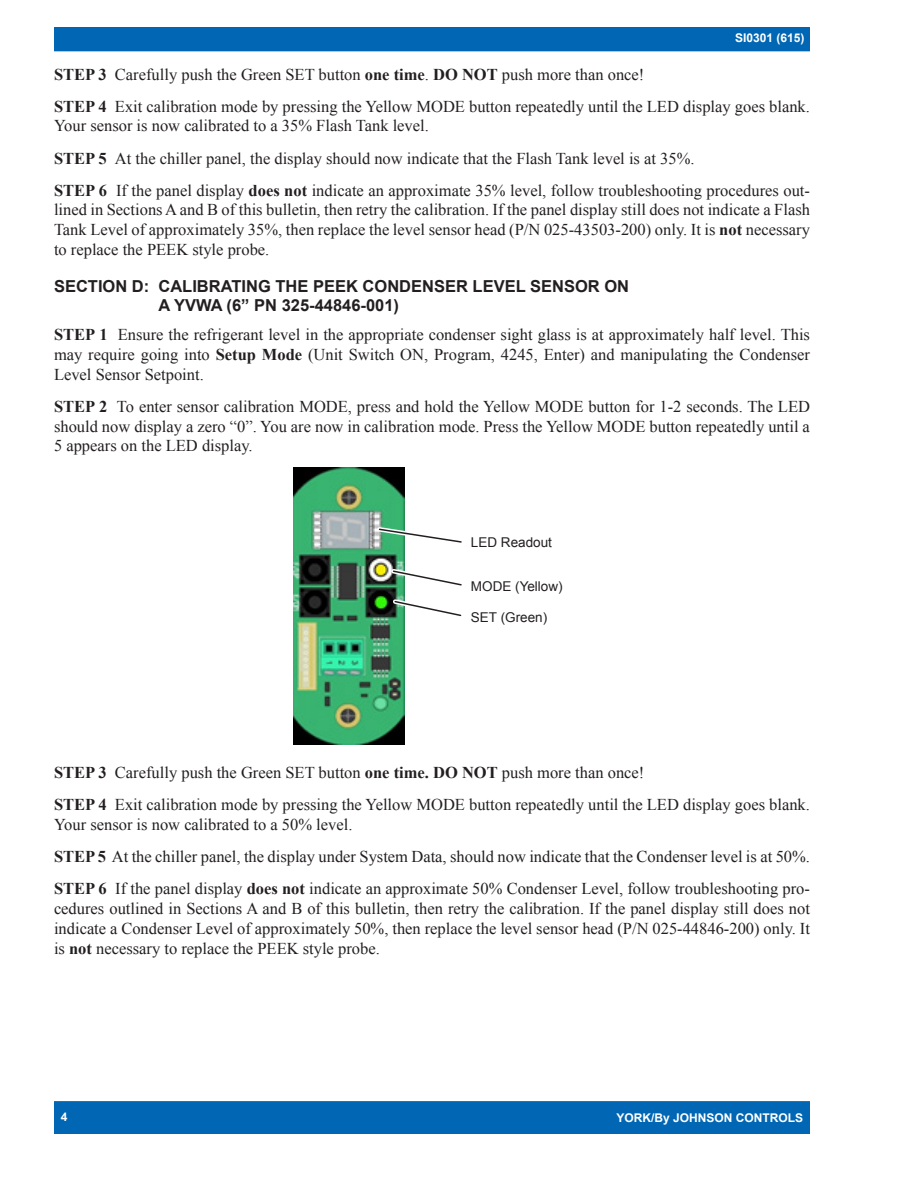
<style>
.page{position:relative;width:918px;height:1188px;background:#fff}
.page>*{position:absolute;margin:0;border:0;box-sizing:border-box;transform-origin:0 0}
.JCI_Paragraph1{font:16.5px/19.8px "Times New Roman";color:#231f20;text-align:justify}
.JCI_Heading2{font:700 16.5px/19.8px "Arial";color:#231f20}
.t1{font:13.5px "Arial";color:#231f20}
.t2{font:700 12px "Arial";color:#fff}
.s1{font-weight:700}
</style>
<div class="page">
<div style="left:54px;top:27px;width:756px;height:24px;background:#0166b3"></div>
<div style="left:54px;top:1101px;width:756px;height:33px;background:#0166b3;border:2px solid #0166b3"></div>
<img style="left:294px;top:467px;width:111px;height:278px">
<svg style="left:374px;top:524px;width:88px;height:23px"></svg>
<svg style="left:388px;top:566px;width:74px;height:24px"></svg>
<svg style="left:390px;top:596px;width:72px;height:25px"></svg>
<p class="t2" style="left:735px;top:29px;width:71px">SI0301 (615)</p>
<p class="JCI_Paragraph1" style="left:54px;top:64px;width:592px"><span class="s1">STEP 3</span> Carefully push the Green SET button <span class="s1">one time</span>. <span class="s1">DO NOT</span> push more than once!</p>
<p class="JCI_Paragraph1" style="left:54px;top:96px;width:758px"><span class="s1">STEP 4</span> Exit calibration mode by pressing the Yellow MODE button repeatedly until the LED display goes blank.<br>Your sensor is now calibrated to a 35% Flash Tank level.</p>
<p class="JCI_Paragraph1" style="left:54px;top:148px;width:642px"><span class="s1">STEP 5</span> At the chiller panel, the display should now indicate that the Flash Tank level is at 35%.</p>
<p class="JCI_Paragraph1" style="left:54px;top:180px;width:758px"><span class="s1">STEP 6</span> If the panel display <span class="s1">does not</span> indicate an approximate 35% level, follow troubleshooting procedures out&shy;lined in Sections A and B of this bulletin, then retry the calibration. If the panel display still does not indicate a Flash Tank Level of approximately 35%, then replace the level sensor head (P/N 025-43503-200) only. It is <span class="s1">not</span> necessary to replace the PEEK style probe.</p>
<p class="JCI_Heading2" style="left:159px;top:276px;width:472px;text-indent:-105px">SECTION D: CALIBRATING THE PEEK CONDENSER LEVEL SENSOR ON<br>A YVWA (6” PN 325-44846-001)</p>
<p class="JCI_Paragraph1" style="left:54px;top:325px;width:758px"><span class="s1">STEP 1</span> Ensure the refrigerant level in the appropriate condenser sight glass is at approximately half level. This may require going into <span class="s1">Setup Mode</span> (Unit Switch ON, Program, 4245, Enter) and manipulating the Condenser Level Sensor Setpoint.</p>
<p class="JCI_Paragraph1" style="left:54px;top:396px;width:758px"><span class="s1">STEP 2</span> To enter sensor calibration MODE, press and hold the Yellow MODE button for 1-2 seconds. The LED should now display a zero “0”. You are now in calibration mode. Press the Yellow MODE button repeatedly until a 5 appears on the LED display.</p>
<p class="t1" style="left:471px;top:534px;width:83px">LED Readout</p>
<p class="t1" style="left:471px;top:578px;width:93px">MODE (Yellow)</p>
<p class="t1" style="left:471px;top:609px;width:78px">SET (Green)</p>
<p class="JCI_Paragraph1" style="left:54px;top:763px;width:592px"><span class="s1">STEP 3</span> Carefully push the Green SET button <span class="s1">one time. DO NOT</span> push more than once!</p>
<p class="JCI_Paragraph1" style="left:54px;top:795px;width:758px"><span class="s1">STEP 4</span> Exit calibration mode by pressing the Yellow MODE button repeatedly until the LED display goes blank.<br>Your sensor is now calibrated to a 50% level.</p>
<p class="JCI_Paragraph1" style="left:54px;top:847px;width:758px"><span class="s1">STEP 5</span> At the chiller panel, the display under System Data, should now indicate that the Condenser level is at 50%.</p>
<p class="JCI_Paragraph1" style="left:54px;top:879px;width:758px"><span class="s1">STEP 6</span> If the panel display <span class="s1">does not</span> indicate an approximate 50% Condenser Level, follow troubleshooting pro&shy;cedures outlined in Sections A and B of this bulletin, then retry the calibration. If the panel display still does not indicate a Condenser Level of approximately 50%, then replace the level sensor head (P/N 025-44846-200) only. It is <span class="s1">not</span> necessary to replace the PEEK style probe.</p>
<p class="t2" style="left:61px;top:1109px;width:8px">4</p>
<p class="t2" style="left:617px;top:1109px;width:188px">YORK/By JOHNSON CONTROLS</p>
</div>
